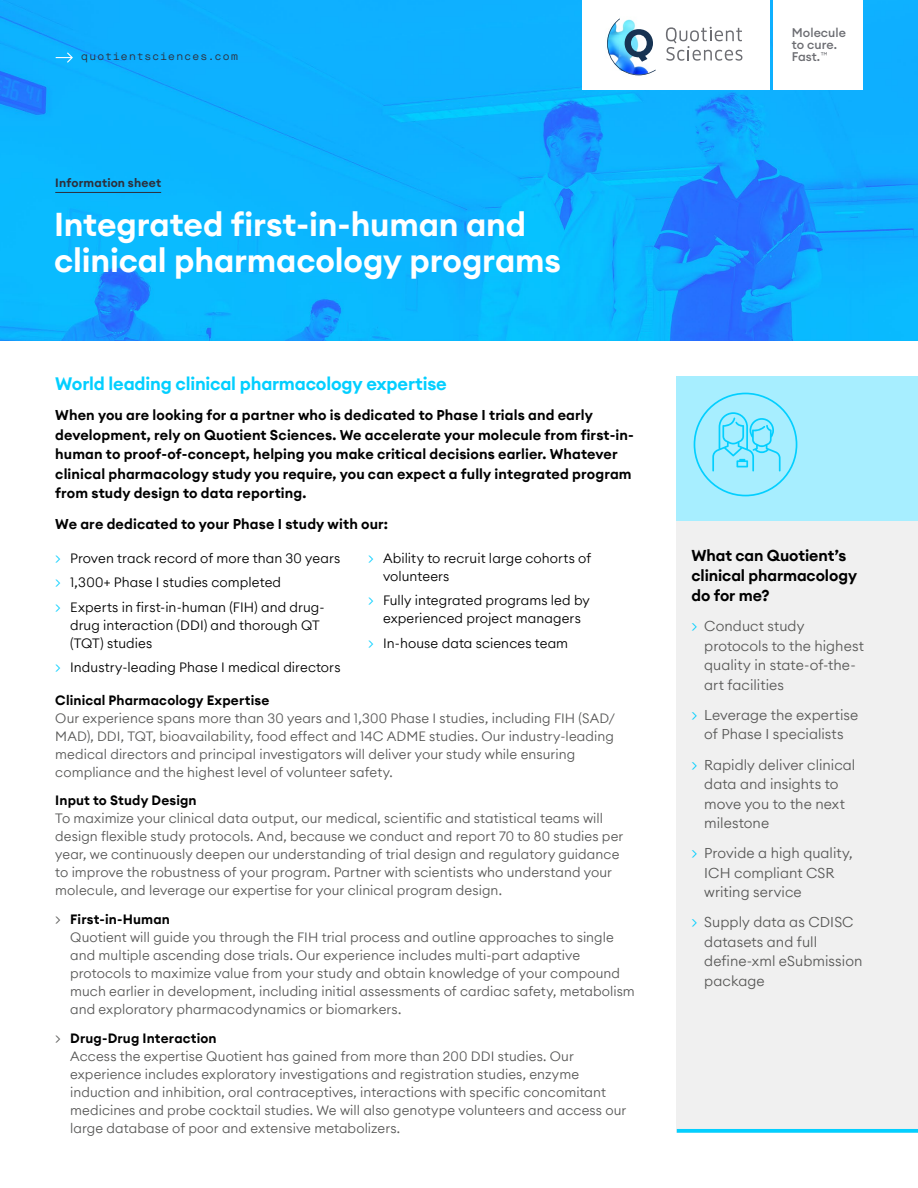
<style>
.page{position:relative;width:918px;height:1188px;background:#fff}
.page>*{position:absolute;margin:0;border:0;box-sizing:border-box;transform-origin:0 0}
.t1{font:600 33px/36px "Euclid Circular A";letter-spacing:-.005em;color:#fff}
.t2{font:600 18px "Euclid Circular A";letter-spacing:-.01em;color:#03cfff}
.t3{font:600 15.75px/20.2px "Euclid Circular A";letter-spacing:-.005em;color:#000}
.t4{font:600 14.25px/19.5px "Euclid Circular A";letter-spacing:.01em;color:#000}
.t5{font:300 14.25px/19.5px "Euclid Circular A";letter-spacing:.005em;color:#575756}
.t6{font:300 13.5px/18px "Euclid Circular A";letter-spacing:.005em;color:#575756}
.t7{font:300 13.5px/18px "Euclid Circular A";letter-spacing:.005em;color:#000}
.t8{font:600 13.5px "Euclid Circular A";letter-spacing:.01em;color:#000}
.t9{font:500 12.45px/11.9px "Euclid Circular A Trial";color:#6c6d72}
.t10{font:600 12px "Euclid Circular A";letter-spacing:.015em;color:#2d2f3b}
.t11{font:10.5px "Maison Neue Mono";letter-spacing:.115em;color:#2d2f3b}
.s1{color:#03cfff}
.s2{font-weight:600;color:#000}
</style>
<div class="page">
<div style="left:677px;top:376px;width:241px;height:757px;background:#f0f0f0"></div>
<img style="left:0;top:0;width:918px;height:340px">
<div style="left:773px;top:0;width:90px;height:90px;background:#fff"></div>
<img style="left:582px;top:0;width:187px;height:90px">
<svg style="left:607px;top:18px;width:49px;height:57px"></svg>
<svg style="left:666px;top:27px;width:76px;height:34px"></svg>
<hr style="left:55px;top:192px;width:106px;height:1px;background:#2d2f3b">
<svg style="left:56px;top:52px;width:17px;height:11px"></svg>
<div style="left:677px;top:376px;width:241px;height:144px;background:#a7eeff"></div>
<svg style="left:677px;top:1129px;width:241px;height:4px"></svg>
<svg style="left:694px;top:393px;width:103px;height:103px"></svg>
<p class="t11" style="left:81px;top:50px;width:158px">quotientsciences.com</p>
<p class="t10" style="left:55px;top:175px;width:107px">Information sheet</p>
<h1 class="t1" style="left:54px;top:207px;width:508px">Integrated first-in-human and clinical pharmacology programs</h1>
<h2 class="t2" style="left:55px;top:372px;width:393px">World leading clinical pharmacology expertise</h2>
<p class="t4" style="left:55px;top:406px;width:580px">When you are looking for a partner who is dedicated to Phase I trials and early development, rely on Quotient Sciences. We accelerate your molecule from first-in&shy;human to proof-of-concept, helping you make critical decisions earlier. Whatever clinical pharmacology study you require, you can expect a fully integrated program from study design to data reporting.</p>
<p class="t4" style="left:55px;top:514px;width:334px">We are dedicated to your Phase I study with our:</p>
<p class="t7" style="left:55px;top:546px;width:286px;line-height:24.5px"><span class="s1">&gt;</span> Proven track record of more than 30 years <span class="s1">&gt;</span> 1,300+ Phase I studies completed<br><span class="s1">&gt;</span> Experts in first-in-human (FIH) and drug-</p>
<p class="t7" style="left:70px;top:616px;width:251px">drug interaction (DDI) and thorough QT (TQT) studies</p>
<p class="t7" style="left:55px;top:658px;width:287px"><span class="s1">&gt;</span> Industry-leading Phase I medical directors</p>
<p class="t7" style="left:383px;top:549px;width:210px;text-indent:-15px"><span class="s1">&gt;</span> Ability to recruit large cohorts of volunteers</p>
<p class="t7" style="left:368px;top:591px;width:223px;text-align:center"><span class="s1">&gt;</span> Fully integrated programs led by experienced project managers</p>
<p class="t7" style="left:368px;top:634px;width:202px"><span class="s1">&gt;</span> In-house data sciences team</p>
<p class="t8" style="left:55px;top:691px;width:216px">Clinical Pharmacology Expertise</p>
<p class="t6" style="left:55px;top:709px;width:561px">Our experience spans more than 30 years and 1,300 Phase I studies, including FIH (SAD/ MAD), DDI, TQT, bioavailability, food effect and 14C ADME studies. Our industry-leading medical directors and principal investigators will deliver your study while ensuring compliance and the highest level of volunteer safety.</p>
<p class="t8" style="left:55px;top:792px;width:143px">Input to Study Design</p>
<p class="t6" style="left:55px;top:809px;width:570px">To maximize your clinical data output, our medical, scientific and statistical teams will design flexible study protocols. And, because we conduct and report 70 to 80 studies per year, we continuously deepen our understanding of trial design and regulatory guidance to improve the robustness of your program. Partner with scientists who understand your molecule, and leverage our expertise for your clinical program design.</p>
<p class="t6" style="left:70px;top:910px;width:566px;text-indent:-15px">&gt; <span class="s2">First-in-Human<br></span>Quotient will guide you through the FIH trial process and outline approaches to single and multiple ascending dose trials. Our experience includes multi-part adaptive protocols to maximize value from your study and obtain knowledge of your compound much earlier in development, including initial assessments of cardiac safety, metabolism and exploratory pharmacodynamics or biomarkers.</p>
<p class="t6" style="left:70px;top:1029px;width:558px;text-indent:-15px">&gt; <span class="s2">Drug-Drug Interaction<br></span>Access the expertise Quotient has gained from more than 200 DDI studies. Our experience includes exploratory investigations and registration studies, enzyme induction and inhibition, oral contraceptives, interactions with specific concomitant medicines and probe cocktail studies. We will also genotype volunteers and access our large database of poor and extensive metabolizers.</p>
<p class="t9" style="left:792px;top:27px;width:56px">Molecule to cure.<br>Fast.<sup>™</sup></p>
<p class="t3" style="left:692px;top:545px;width:167px">What can Quotient’s clinical pharmacology do for me?</p>
<p class="t5" style="left:704px;top:616px;width:161px;text-indent:-13px"><span class="s1">&gt;</span> Conduct study protocols to the highest quality in state-of-the&shy;art facilities</p>
<p class="t5" style="left:692px;top:705px;width:168px;text-align:center"><span class="s1">&gt;</span> Leverage the expertise of Phase I specialists</p>
<p class="t5" style="left:704px;top:755px;width:153px;text-indent:-13px"><span class="s1">&gt;</span> Rapidly deliver clinical data and insights to move you to the next milestone</p>
<p class="t5" style="left:704px;top:843px;width:150px;text-indent:-13px"><span class="s1">&gt;</span> Provide a high quality,<br>ICH compliant CSR writing service</p>
<p class="t5" style="left:704px;top:912px;width:160px;text-indent:-13px"><span class="s1">&gt;</span> Supply data as CDISC datasets and full define-xml eSubmission package</p>
</div>
